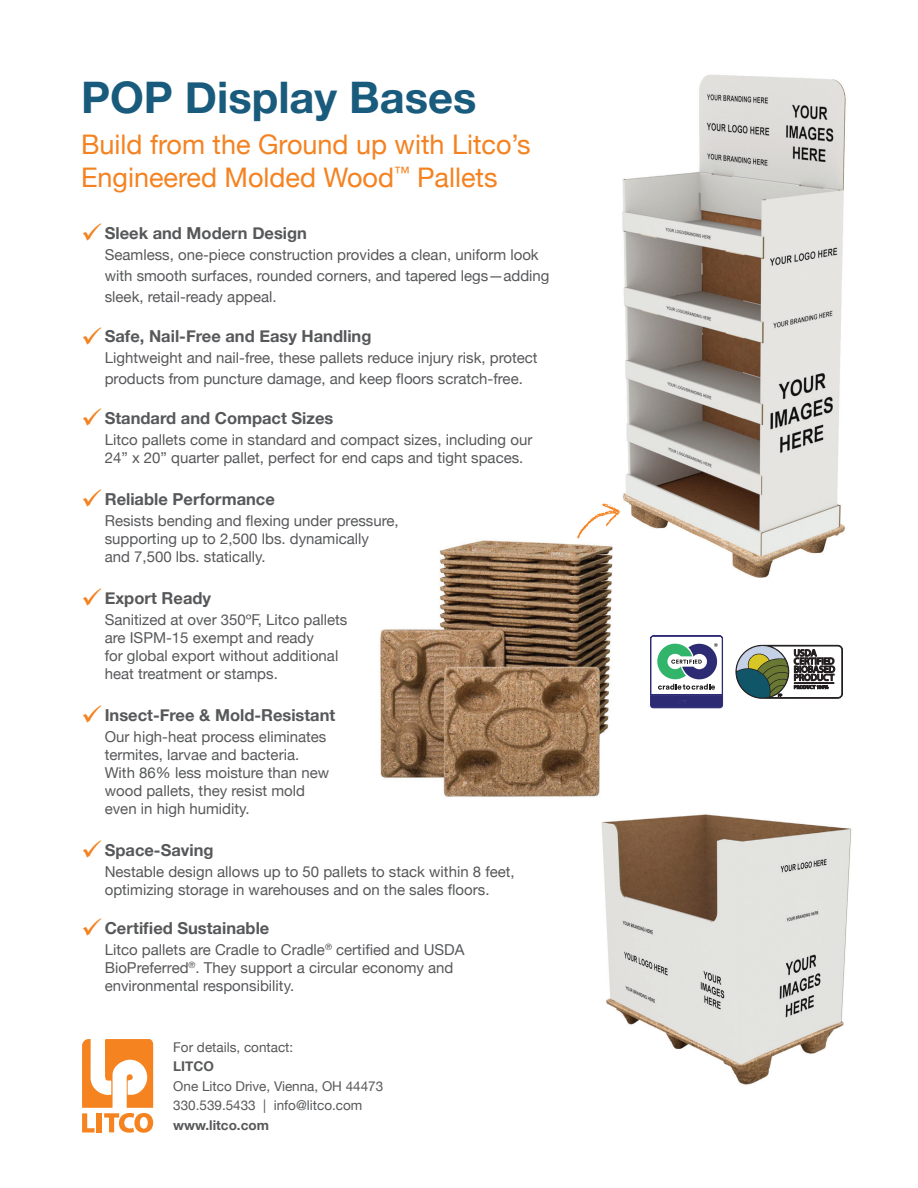
<style>
.page{position:relative;width:918px;height:1188px;background:#fff}
.page>*{position:absolute;margin:0;border:0;box-sizing:border-box;transform-origin:0 0}
.t1{font:700 43.5px "Helvetica Neue";color:#195b7c}
.t2{font:27px "Helvetica Neue";color:#f58220}
.Main_Description{font:700 16.5px "Helvetica Neue";color:#57585a}
.Main_Description-2{font:15px/21px "Helvetica Neue";color:#57585a}
.t3{font:13.5px "Helvetica Neue";color:#57585a}
.t4{font:700 13.5px "Helvetica Neue";color:#57585a}
</style>
<div class="page">
<img style="left:380px;top:540px;width:232px;height:257px">
<svg style="left:650px;top:635px;width:73px;height:73px"></svg>
<svg style="left:736px;top:644px;width:107px;height:54px"></svg>
<img style="left:622px;top:74px;width:224px;height:504px">
<img style="left:601px;top:814px;width:251px;height:271px">
<svg style="left:577px;top:503px;width:43px;height:36px"></svg>
<svg style="left:82px;top:1039px;width:71px;height:94px"></svg>
<p class="t1" style="left:81px;top:63px;width:397px">POP Display Bases</p>
<p class="t2" style="left:81px;top:125px;width:451px">Build from the Ground up with Litco’s</p>
<p class="t2" style="left:81px;top:158px;width:418px">Engineered Molded Wood<sup>™</sup> Pallets</p>
<p class="Main_Description" style="left:105px;top:220px;width:204px">Sleek and Modern Design</p>
<p class="Main_Description-2" style="left:105px;top:245px;width:446px">Seamless, one-piece construction provides a clean, uniform look with smooth surfaces, rounded corners, and tapered legs—adding sleek, retail-ready appeal.</p>
<p class="Main_Description" style="left:105px;top:324px;width:268px">Safe, Nail-Free and Easy Handling</p>
<p class="Main_Description-2" style="left:105px;top:348px;width:434px">Lightweight and nail-free, these pallets reduce injury risk, protect products from puncture damage, and keep floors scratch-free.</p>
<p class="Main_Description" style="left:105px;top:405px;width:230px">Standard and Compact Sizes</p>
<p class="Main_Description-2" style="left:105px;top:430px;width:429px">Litco pallets come in standard and compact sizes, including our</p>
<p class="Main_Description-2" style="left:105px;top:448px;width:420px">24” x 20” quarter pallet, perfect for end caps and tight spaces.</p>
<p class="Main_Description" style="left:105px;top:486px;width:172px">Reliable Performance</p>
<p class="Main_Description-2" style="left:105px;top:511px;width:295px">Resists bending and flexing under pressure,</p>
<p class="Main_Description-2" style="left:105px;top:529px;width:266px">supporting up to 2,500 lbs. dynamically</p>
<p class="Main_Description-2" style="left:105px;top:547px;width:162px">and 7,500 lbs. statically.</p>
<p class="Main_Description" style="left:105px;top:585px;width:108px">Export Ready</p>
<p class="Main_Description-2" style="left:105px;top:610px;width:244px">Sanitized at over 350ºF, Litco pallets</p>
<p class="Main_Description-2" style="left:105px;top:628px;width:211px">are ISPM-15 exempt and ready</p>
<p class="Main_Description-2" style="left:105px;top:646px;width:235px">for global export without additional</p>
<p class="Main_Description-2" style="left:105px;top:664px;width:175px">heat treatment or stamps.</p>
<p class="Main_Description" style="left:105px;top:702px;width:232px">Insect-Free &amp; Mold-Resistant</p>
<p class="Main_Description-2" style="left:105px;top:727px;width:223px">Our high-heat process eliminates</p>
<p class="Main_Description-2" style="left:105px;top:745px;width:196px">termites, larvae and bacteria.</p>
<p class="Main_Description-2" style="left:105px;top:763px;width:226px">With 86% less moisture than new</p>
<p class="Main_Description-2" style="left:105px;top:781px;width:202px">wood pallets, they resist mold</p>
<p class="Main_Description-2" style="left:105px;top:799px;width:147px">even in high humidity.</p>
<p class="Main_Description" style="left:105px;top:837px;width:110px">Space-Saving</p>
<p class="Main_Description-2" style="left:105px;top:863px;width:412px;line-height:18px">Nestable design allows up to 50 pallets to stack within 8 feet, optimizing storage in warehouses and on the sales floors.</p>
<p class="Main_Description" style="left:105px;top:915px;width:166px">Certified Sustainable</p>
<p class="Main_Description-2" style="left:105px;top:941px;width:361px;line-height:18px">Litco pallets are Cradle to Cradle<sup>®</sup> certified and USDA<br>BioPreferred<sup>®</sup>. They support a circular economy and environmental responsibility.</p>
<p class="t3" style="left:173px;top:1037px;width:122px">For details, contact:</p>
<p class="t4" style="left:173px;top:1056px;width:42px">LITCO</p>
<p class="t3" style="left:173px;top:1076px;width:212px">One Litco Drive, Vienna, OH 44473</p>
<p class="t3" style="left:173px;top:1096px;width:191px">330.539.5433 | info@litco.com</p>
<p class="t4" style="left:173px;top:1115px;width:97px">www.litco.com</p>
</div>
